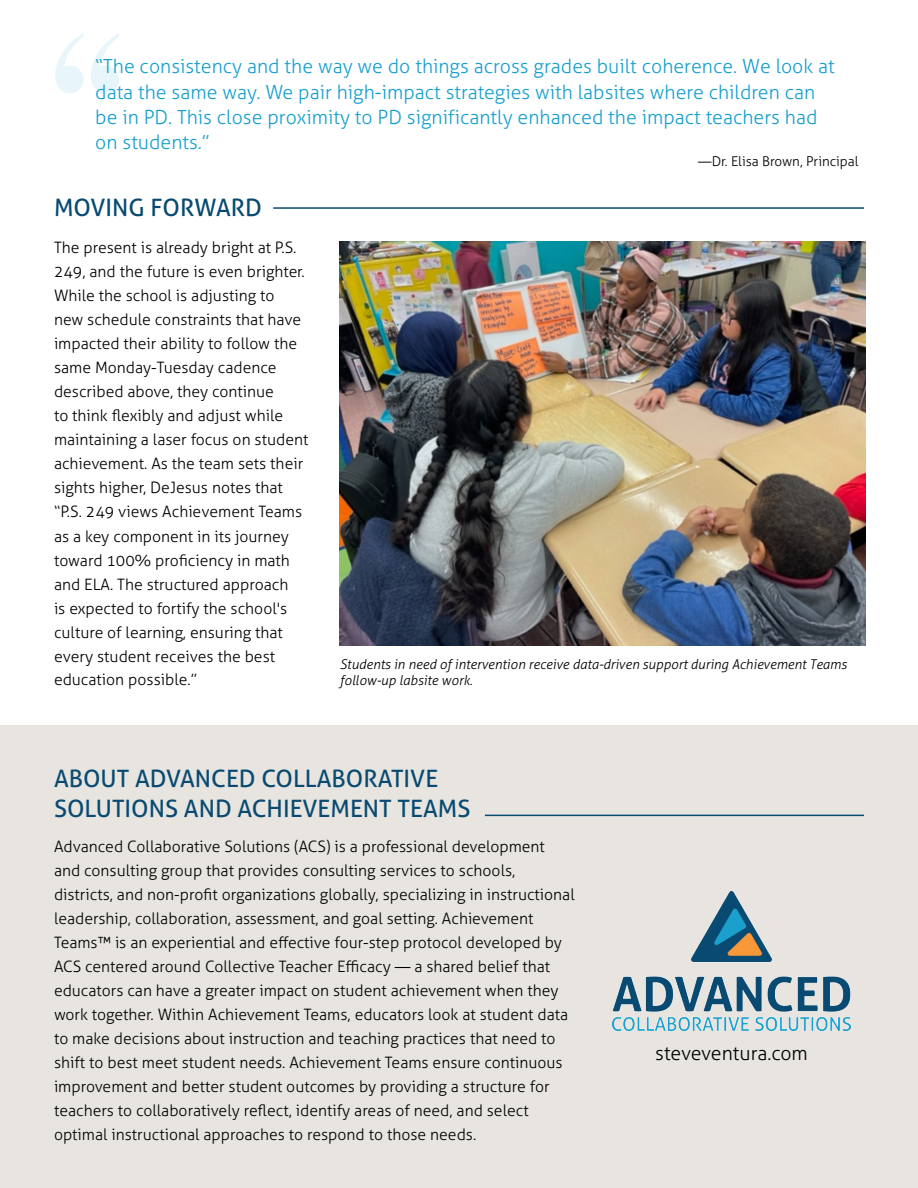
<style>
.page{position:relative;width:918px;height:1188px;background:#fff}
.page>*{position:absolute;margin:0;border:0;box-sizing:border-box;transform-origin:0 0}
.t1{font:24px/30px "Aller";color:#084a71}
.t2{font:300 19.5px/25.5px "Aller";color:#1aa0ce}
.t3{font:300 19.5px "Aller";color:#000}
.t4{font:300 15.75px/24px "Aller";color:#000}
.t5{font:italic 300 13.5px/16.2px "Aller";color:#000}
.t6{font:300 13.5px "Aller";color:#000}
</style>
<div class="page">
<div style="left:0;top:726px;width:918px;height:462px;background:#e8e5e0"></div>
<img style="left:613px;top:892px;width:237px;height:138px">
<hr style="left:485px;top:815px;width:379px;height:1px;background:#084a71">
<img style="left:340px;top:242px;width:526px;height:404px">
<svg style="left:55px;top:33px;width:64px;height:60px"></svg>
<hr style="left:273px;top:207px;width:591px;height:2px;background:#084a71">
<p class="t2" style="left:95px;top:53px;width:741px">“The consistency and the way we do things across grades built coherence. We look at data the same way. We pair high-impact strategies with labsites where children can be in PD. This close proximity to PD significantly enhanced the impact teachers had on students.”</p>
<p class="t6" style="left:698px;top:153px;width:162px">—Dr. Elisa Brown, Principal</p>
<h1 class="t1" style="left:54px;top:193px;width:209px">MOVING FORWARD</h1>
<p class="t4" style="left:54px;top:236px;width:256px">The present is already bright at P.S.<br>249, and the future is even brighter.<br>While the school is adjusting to<br>new schedule constraints that have impacted their ability to follow the same Monday-Tuesday cadence described above, they continue<br>to think flexibly and adjust while maintaining a laser focus on student achievement. As the team sets their sights higher, DeJesus notes that “P.S. 249 views Achievement Teams as a key component in its journey toward 100% proficiency in math and ELA. The structured approach<br>is expected to fortify the school's culture of learning, ensuring that every student receives the best education possible.”</p>
<p class="t5" style="left:340px;top:656px;width:508px">Students in need of intervention receive data-driven support during Achievement Teams follow-up labsite work.</p>
<h1 class="t1" style="left:54px;top:763px;width:418px">ABOUT ADVANCED COLLABORATIVE<br>SOLUTIONS AND ACHIEVEMENT TEAMS</h1>
<p class="t4" style="left:54px;top:835px;width:522px">Advanced Collaborative Solutions (ACS) is a professional development and consulting group that provides consulting services to schools, districts, and non-profit organizations globally, specializing in instructional leadership, collaboration, assessment, and goal setting. Achievement Teams™ is an experiential and effective four-step protocol developed by ACS centered around Collective Teacher Efficacy — a shared belief that educators can have a greater impact on student achievement when they work together. Within Achievement Teams, educators look at student data to make decisions about instruction and teaching practices that need to shift to best meet student needs. Achievement Teams ensure continuous improvement and better student outcomes by providing a structure for teachers to collaboratively reflect, identify areas of need, and select optimal instructional approaches to respond to those needs.</p>
<p class="t3" style="left:655px;top:1042px;width:154px">steveventura.com</p>
</div>
